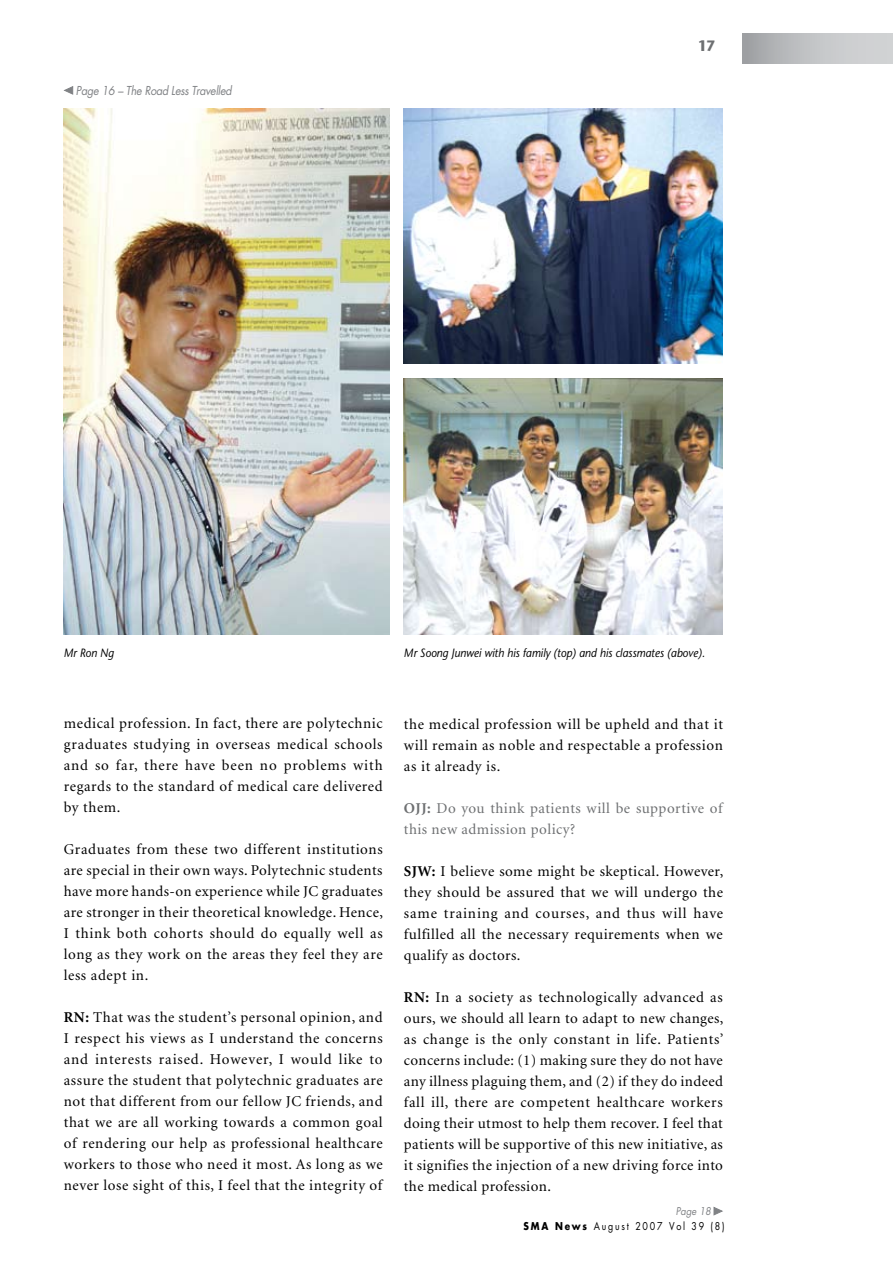
<style>
.page{position:relative;width:893px;height:1263px;background:#fff}
.page>*{position:absolute;margin:0;border:0;box-sizing:border-box;transform-origin:0 0}
.t1{font:15px/21px "Minion";letter-spacing:.04em;color:#000;text-align:justify}
.t2{font:15px/21px "Minion";letter-spacing:.03em;color:#6d6f71}
.t3{font:700 15px "Stone Sans";color:#6d6f71;scale:.9 1}
.t4{font:italic 12px "Stone Sans";color:#000;scale:.9 1}
.t5{font:italic 12px "Futura";letter-spacing:-.02em;color:#808285;scale:.9 1}
.t6{font:10.5px "Futura";letter-spacing:.2em;color:#000;scale:.85 1}
.t7{font:italic 10.5px "Futura";color:#808285;scale:.9 1}
.s1{font-weight:700}
</style>
<div class="page">
<img style="left:64px;top:108px;width:326px;height:526px">
<img style="left:404px;top:108px;width:319px;height:255px">
<img style="left:404px;top:378px;width:319px;height:256px">
<svg style="left:713px;top:1206px;width:10px;height:10px"></svg>
<svg style="left:64px;top:86px;width:9px;height:9px"></svg>
<div style="left:742px;top:34px;width:151px;height:29px;background:linear-gradient(to right,#a5a7aa,#dadcdd)"></div>
<p class="t5" style="left:76px;top:82px;width:175px">Page 16 – The Road Less Travelled</p>
<p class="t3" style="left:698px;top:37px;width:20px">17</p>
<p class="t4" style="left:64px;top:646px;width:57px">Mr Ron Ng</p>
<p class="t4" style="left:404px;top:646px;width:336px">Mr Soong Junwei with his family (top) and his classmates (above).</p>
<p class="t1" style="left:64px;top:713px;width:320px">medical profession. In fact, there are polytechnic graduates studying in overseas medical schools and so far, there have been no problems with regards to the standard of medical care delivered by them.</p>
<p class="t1" style="left:64px;top:839px;width:321px">Graduates from these two different institutions are special in their own ways. Polytechnic students have more hands-on experience while JC graduates are stronger in their theoretical knowledge. Hence, I think both cohorts should do equally well as long as they work on the areas they feel they are less adept in.</p>
<p class="t1" style="left:64px;top:1007px;width:320px"><span class="s1">RN:</span> That was the student’s personal opinion, and I respect his views as I understand the concerns and interests raised. However, I would like to assure the student that polytechnic graduates are not that different from our fellow JC friends, and that we are all working towards a common goal of rendering our help as professional healthcare workers to those who need it most. As long as we never lose sight of this, I feel that the integrity of</p>
<p class="t1" style="left:404px;top:714px;width:320px">the medical profession will be upheld and that it will remain as noble and respectable a profession as it already is.</p>
<p class="t2" style="left:404px;top:798px;width:320px"><span class="s1">OJJ:</span> Do you think patients will be supportive of this new admission policy?</p>
<p class="t1" style="left:404px;top:861px;width:321px"><span class="s1">SJW:</span> I believe some might be skeptical. However, they should be assured that we will undergo the same training and courses, and thus will have fulfilled all the necessary requirements when we qualify as doctors.</p>
<p class="t1" style="left:404px;top:987px;width:321px"><span class="s1">RN:</span> In a society as technologically advanced as ours, we should all learn to adapt to new changes, as change is the only constant in life. Patients’ concerns include: (1) making sure they do not have any illness plaguing them, and (2) if they do indeed fall ill, there are competent healthcare workers doing their utmost to help them recover. I feel that patients will be supportive of this new initiative, as it signifies the injection of a new driving force into the medical profession.</p>
<p class="t7" style="left:676px;top:1204px;width:41px">Page 18</p>
<p class="t6" style="left:524px;top:1219px;width:238px"><span class="s1">SMA News</span> August 2007 Vol 39 (8)</p>
</div>
